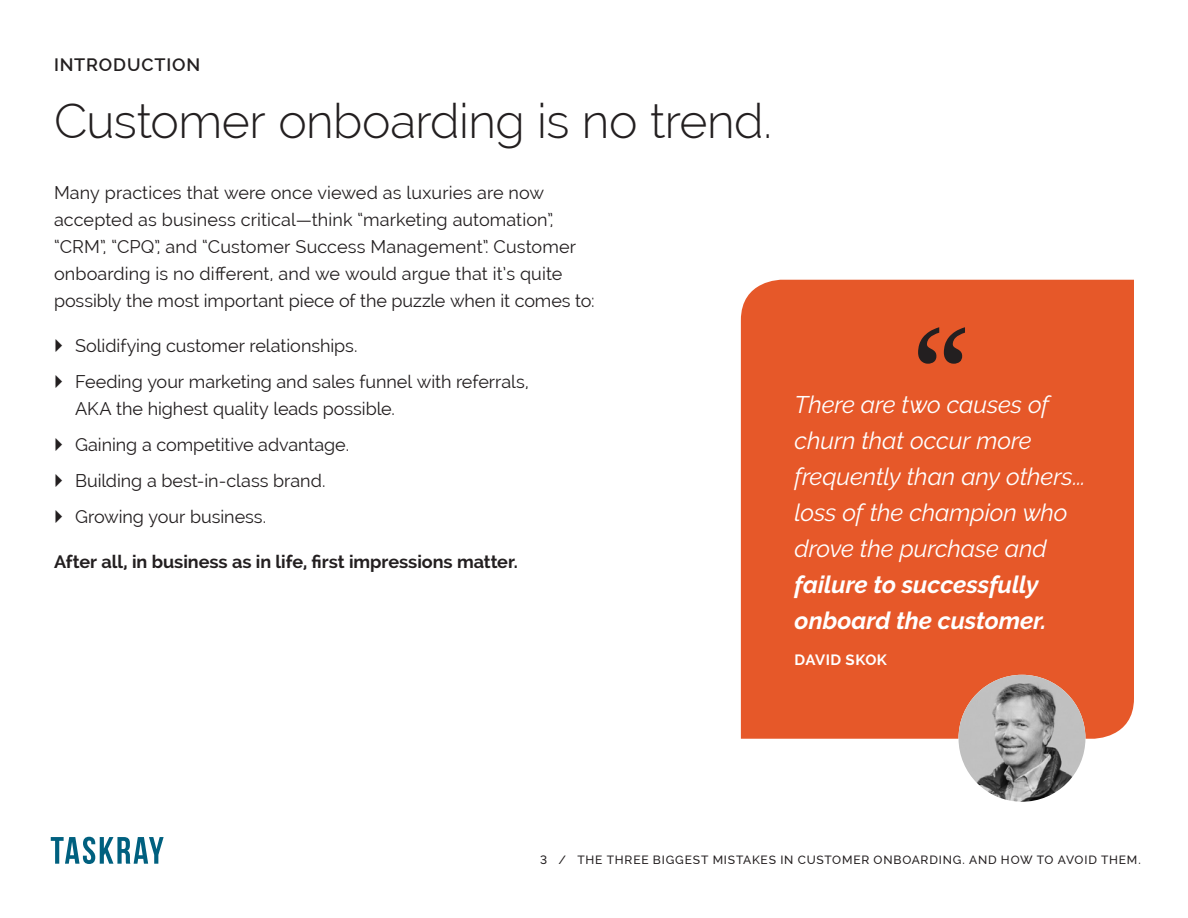
<style>
.page{position:relative;width:1188px;height:918px;background:#fff}
.page>*{position:absolute;margin:0;border:0;box-sizing:border-box;transform-origin:0 0}
.Headline{font:300 48px "Raleway";letter-spacing:-.01em;color:#231f20}
.t1{font:italic 24px/36px "Raleway";letter-spacing:-.005em;color:#fff}
.Body_Copy{font:18px/27px "Raleway";color:#231f20}
.Body_Copy-2{font:700 18px "Raleway";color:#231f20}
.Headline-2{font:600 18px "Raleway";letter-spacing:.05em;color:#231f20}
.t2{font:700 15px "Raleway";letter-spacing:.03em;color:#fff}
.t3{font:500 12px "Raleway";letter-spacing:.065em;color:#231f20}
.s1{font-weight:700}
</style>
<div class="page">
<div style="left:741px;top:280px;width:393px;height:459px;background:#e65829"></div>
<svg style="left:918px;top:327px;width:47px;height:37px;background:#8d3d24"></svg>
<img style="left:958px;top:675px;width:127px;height:127px;border-radius:63px">
<svg style="left:51px;top:837px;width:113px;height:27px"></svg>
<p class="Headline-2" style="left:54px;top:54px;width:148px">INTRODUCTION</p>
<p class="Headline" style="left:54px;top:93px;width:720px">Customer onboarding is no trend.</p>
<p class="Body_Copy" style="left:54px;top:180px;width:542px">Many practices that were once viewed as luxuries are now accepted as business critical—think “marketing automation”, “CRM”, “CPQ”, and “Customer Success Management”. Customer onboarding is no different, and we would argue that it’s quite possibly the most important piece of the puzzle when it comes to:</p>
<p class="Body_Copy" style="left:75px;top:333px;width:282px">Solidifying customer relationships.</p>
<p class="Body_Copy" style="left:75px;top:369px;width:455px">Feeding your marketing and sales funnel with referrals,<br>AKA the highest quality leads possible.</p>
<p class="Body_Copy" style="left:75px;top:432px;width:273px">Gaining a competitive advantage.</p>
<p class="Body_Copy" style="left:75px;top:468px;width:250px">Building a best-in-class brand.</p>
<p class="Body_Copy" style="left:75px;top:504px;width:190px">Growing your business.</p>
<p class="Body_Copy-2" style="left:54px;top:552px;width:465px">After all, in business as in life, first impressions matter.</p>
<p class="t1" style="left:795px;top:387px;width:293px">There are two causes of churn that occur more frequently than any others... loss of the champion who drove the purchase and <span class="s1">failure to successfully onboard the customer.</span></p>
<p class="t2" style="left:795px;top:651px;width:94px">DAVID SKOK</p>
<p class="t3" style="left:540px;top:853px;width:602px">3 / THE THREE BIGGEST MISTAKES IN CUSTOMER ONBOARDING. AND HOW TO AVOID THEM.</p>
</div>
